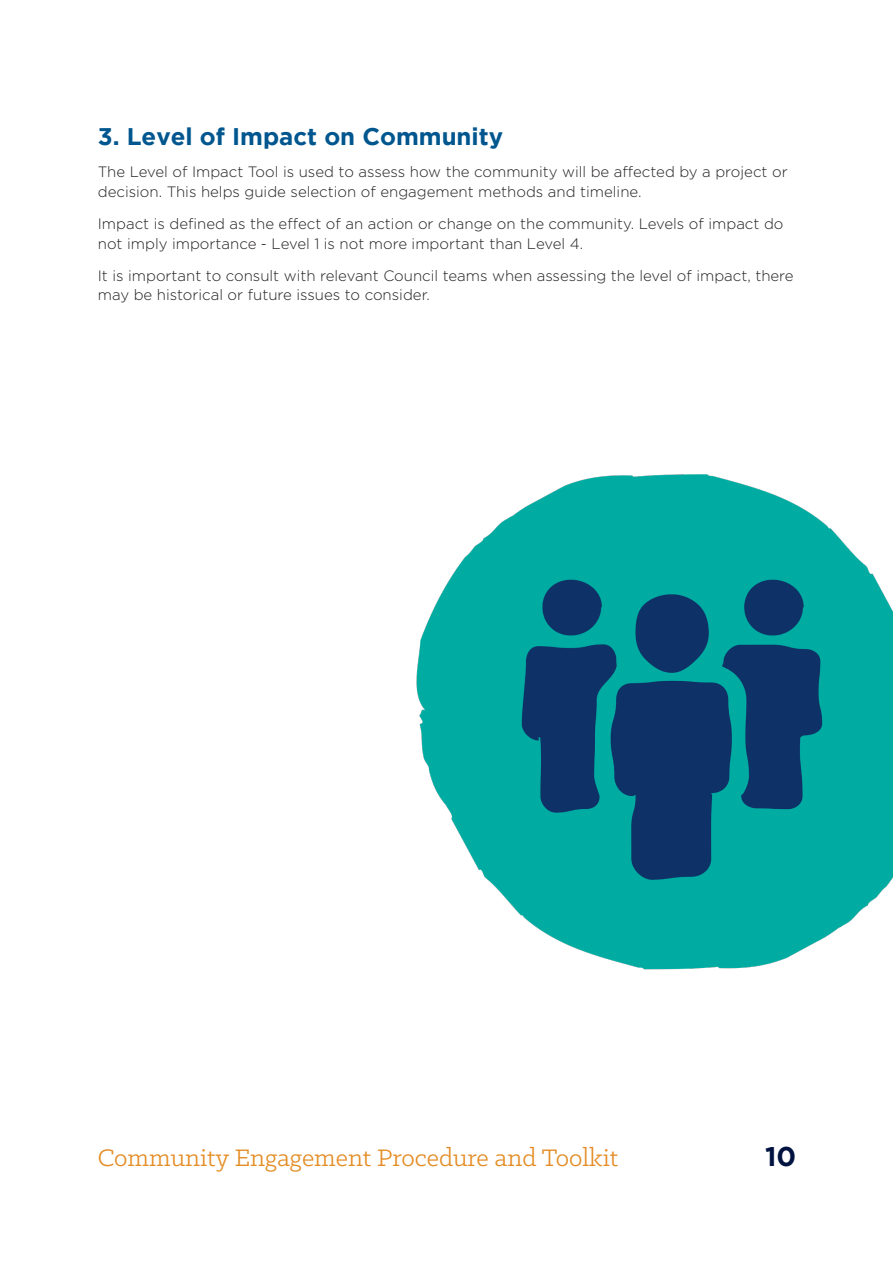
<style>
.page{position:relative;width:893px;height:1263px;background:#fff}
.page>*{position:absolute;margin:0;border:0;box-sizing:border-box;transform-origin:0 0}
.t1{font:27px "Klinic Slab";color:#e48c24}
.t2{font:700 27px "Gotham";color:#001340}
.bold{font:700 24px "Gotham";color:#00568e}
.body{font:300 15px/19.5px "Gotham";color:#231f20}
</style>
<div class="page">
<img style="left:416px;top:474px;width:477px;height:496px">
<p class="bold" style="left:98px;top:123px;width:407px">3. Level of Impact on Community</p>
<p class="body" style="left:98px;top:162px;width:691px">The Level of Impact Tool is used to assess how the community will be affected by a project or decision. This helps guide selection of engagement methods and timeline.</p>
<p class="body" style="left:98px;top:214px;width:687px">Impact is defined as the effect of an action or change on the community. Levels of impact do not imply importance - Level 1 is not more important than Level 4.</p>
<p class="body" style="left:98px;top:266px;width:697px">It is important to consult with relevant Council teams when assessing the level of impact, there may be historical or future issues to consider.</p>
<h1 class="t1" style="left:98px;top:1141px;width:522px">Community Engagement Procedure and Toolkit</h1>
<h1 class="t2" style="left:765px;top:1140px;width:33px">10</h1>
</div>
